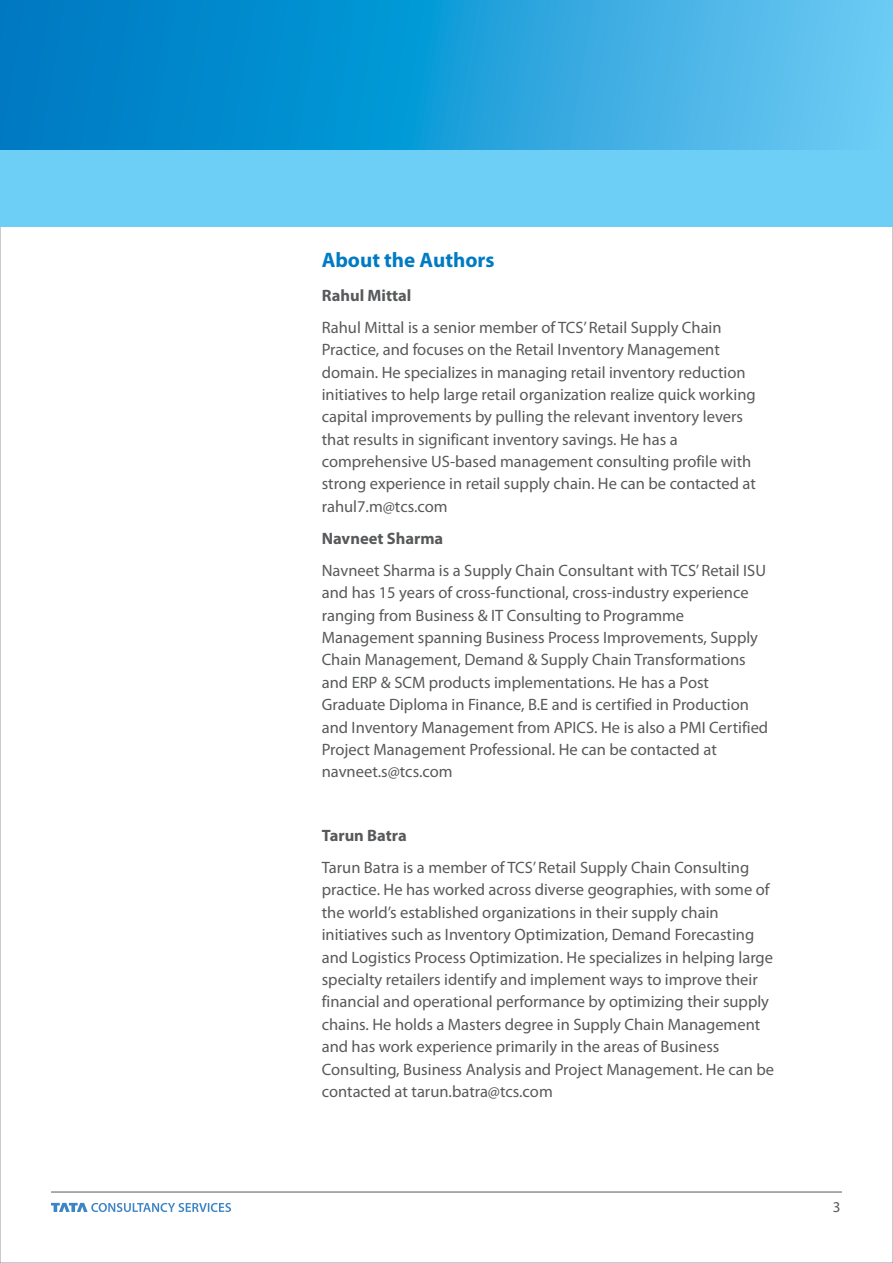
<style>
.page{position:relative;width:893px;height:1263px;background:#fff}
.page>*{position:absolute;margin:0;border:0;box-sizing:border-box;transform-origin:0 0}
.t1{font:700 21px "Myriad Pro";color:#007bc3}
.t2{font:16.5px/22.4px "Myriad Pro";color:#58595b}
.t3{font:700 16.5px "Myriad Pro";color:#58595b}
.t4{font:15px "Myriad Pro";color:#58595b}
</style>
<div class="page">
<div style="left:0;top:150px;width:893px;height:77px;background:#6ecff6"></div>
<svg style="left:0;top:0;width:893px;height:150px;background:#249fd9"></svg>
<svg style="left:51px;top:1203px;width:180px;height:9px"></svg>
<hr style="left:51px;top:1192px;width:791px;height:1px;background:#58595b">
<p class="t1" style="left:322px;top:251px;width:174px">About the Authors</p>
<p class="t3" style="left:322px;top:289px;width:91px">Rahul Mittal</p>
<p class="t2" style="left:322px;top:317px;width:436px">Rahul Mittal is a senior member of TCS’ Retail Supply Chain Practice, and focuses on the Retail Inventory Management domain. He specializes in managing retail inventory reduction initiatives to help large retail organization realize quick working capital improvements by pulling the relevant inventory levers that results in significant inventory savings. He has a comprehensive US-based management consulting profile with strong experience in retail supply chain. He can be contacted at rahul7.m@tcs.com</p>
<p class="t3" style="left:322px;top:532px;width:123px">Navneet Sharma</p>
<p class="t2" style="left:322px;top:560px;width:448px">Navneet Sharma is a Supply Chain Consultant with TCS’ Retail ISU and has 15 years of cross-functional, cross-industry experience ranging from Business &amp; IT Consulting to Programme Management spanning Business Process Improvements, Supply Chain Management, Demand &amp; Supply Chain Transformations and ERP &amp; SCM products implementations. He has a Post Graduate Diploma in Finance, B.E and is certified in Production and Inventory Management from APICS. He is also a PMI Certified Project Management Professional. He can be contacted at navneet.s@tcs.com</p>
<p class="t3" style="left:322px;top:829px;width:86px">Tarun Batra</p>
<p class="t2" style="left:322px;top:858px;width:454px">Tarun Batra is a member of TCS’ Retail Supply Chain Consulting practice. He has worked across diverse geographies, with some of the world’s established organizations in their supply chain initiatives such as Inventory Optimization, Demand Forecasting and Logistics Process Optimization. He specializes in helping large specialty retailers identify and implement ways to improve their financial and operational performance by optimizing their supply chains. He holds a Masters degree in Supply Chain Management and has work experience primarily in the areas of Business Consulting, Business Analysis and Project Management. He can be contacted at tarun.batra@tcs.com</p>
<p class="t4" style="left:833px;top:1201px;width:9px">3</p>
</div>
